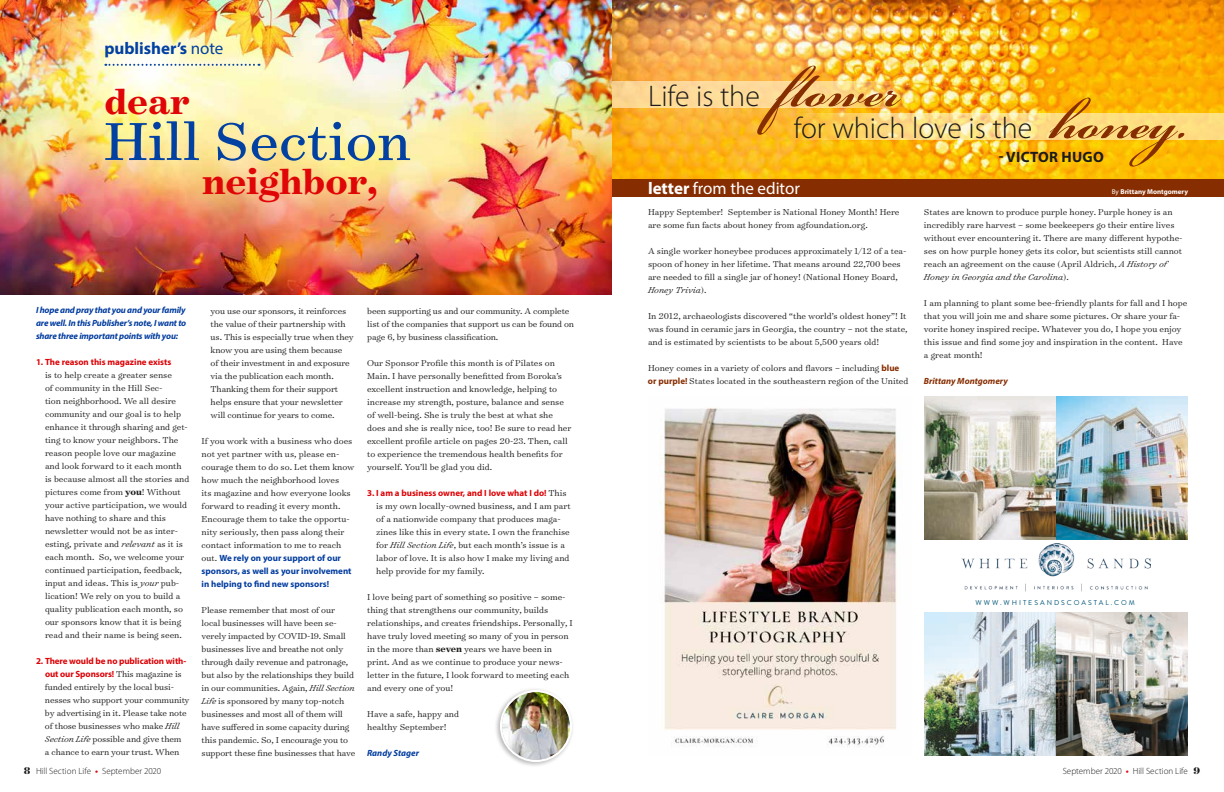
<style>
.page{position:relative;width:1224px;height:792px;background:#fff}
.page>*{position:absolute;margin:0;border:0;box-sizing:border-box;transform-origin:0 0}
.t1{font:700 70.8px "Bickham Script Pro";color:#862d01}
.t2{font:60.7px "Surveyor Text";color:#0241a2}
.t3{font:700 38.7px "Surveyor Text";color:#e00607}
.t4{font:300 29.9px "Myriad Pro";color:#1c1b1a}
.t5{font:17px "Myriad Pro";color:#fff}
.t6{font:700 17px "Myriad Pro";color:#0241a2}
.t7{font:700 15px "Myriad Pro";letter-spacing:.02em;color:#1c1b1a}
.t8{font:300 9.8px/13px "Surveyor Text";color:#1c1b1a}
.t9{font:700 9px/13px "Myriad Pro";letter-spacing:-.005em;color:#dd0206;text-align:center}
.t10{font:italic 700 9px/13px "Myriad Pro";letter-spacing:-.02em;color:#023c9f;text-align:justify}
.t11{font:700 9px/13px "Myriad Pro";color:#023c9f}
.t12{font:300 9px "Myriad Pro";color:#1c1b1a}
.t13{font:italic 700 9px "Myriad Pro";color:#862d01}
.t14{font:italic 700 9px "Myriad Pro";color:#023c9f}
.t15{font:7px "Brandon Grotesque";letter-spacing:.28em;color:#057}
.t16{font:700 7px "Myriad Pro";color:#fff}
.s1{font-weight:400}
.s2{font-weight:700}
.s3{font-style:italic}
.s4{font-family:"Surveyor Text";font-weight:300;font-size:9.8px;color:#1c1b1a}
.s5{font-family:"Myriad Pro";font-weight:700;font-size:9px;color:#862d01}
.s6{font-family:"Surveyor Display";font-weight:700;font-size:11px}
.s7{font-weight:700;color:#e50d15}
</style>
<div class="page">
<img style="left:0;top:0;width:612px;height:294px">
<img style="left:925px;top:396px;width:263px;height:144px">
<img style="left:962px;top:544px;width:189px;height:48px">
<img style="left:925px;top:612px;width:263px;height:144px">
<img style="left:612px;top:0;width:612px;height:179px">
<svg style="left:612px;top:82px;width:299px;height:26px;background:#fcd78c"></svg>
<svg style="left:780px;top:114px;width:444px;height:26px;background:#fcda7b"></svg>
<img style="left:660px;top:407px;width:239px;height:340px">
<div style="left:494px;top:687px;width:81px;height:81px;background:#1c1b1a;opacity:.3"></div>
<img style="left:502px;top:692px;width:68px;height:68px;border-radius:34px">
<div style="left:500px;top:690px;width:72px;height:72px;border:2px solid #fff;border-radius:50%"></div>
<svg style="left:105px;top:64px;width:154px;height:2px"></svg>
<div style="left:612px;top:179px;width:612px;height:18px;background:#862d01"></div>
<h3 class="t6" style="left:104px;top:37px;width:121px">publisher’s <span class="s1">note</span></h3>
<h1 class="t1" style="left:776px;top:40px;width:125px">flower</h1>
<h3 class="t3" style="left:104px;top:77px;width:87px">dear</h3>
<h3 class="t4" style="left:648px;top:78px;width:113px">Life is the</h3>
<h1 class="t1" style="left:1051px;top:72px;width:139px">honey.</h1>
<h3 class="t4" style="left:794px;top:110px;width:240px">for which love is the</h3>
<h2 class="t2" style="left:104px;top:103px;width:308px">Hill Section</h2>
<h3 class="t7" style="left:999px;top:147px;width:107px">- VICTOR HUGO</h3>
<h3 class="t3" style="left:202px;top:156px;width:178px">neighbor,</h3>
<h3 class="t5" style="left:648px;top:178px;width:154px"><span class="s2">letter</span> from the editor</h3>
<p class="t16" style="left:1112px;top:187px;width:78px"><span class="s1">By</span> Brittany Montgomery</p>
<p class="t10" style="left:36px;top:303px;width:152px">I hope and pray that you and your family are well. In this Publisher’s note, I want to share three important points with you:</p>
<p class="t9" style="left:36px;top:355px;width:137px">1. The reason this magazine exists</p>
<p class="t8" style="left:45px;top:368px;width:146px">is to help create a greater sense<br>of community in the Hill Sec-<br>tion neighborhood. We all desire community and our goal is to help enhance it through sharing and get&shy;ting to know your neighbors. The reason people love our magazine and look forward to it each month is because almost all the stories and pictures come from <span class="s2">you</span>! Without your active participation, we would have nothing to share and this newsletter would not be as inter&shy;esting, private and <span class="s3">relevant</span> as it is each month. So, we welcome your continued participation, feedback, input and ideas. This is <span class="s3">your</span> pub&shy;lication! We rely on you to build a quality publication each month, so our sponsors know that it is being read and their name is being seen.</p>
<p class="t9" style="left:36px;top:654px;width:152px">2. There would be no publication with&shy;out our Sponsors! <span class="s4">This magazine is</span></p>
<p class="t8" style="left:45px;top:680px;width:146px">funded entirely by the local busi&shy;nesses who support your community by advertising in it. Please take note of those businesses who make <span class="s3">Hill Section Life</span> possible and give them<br>a chance to earn your trust. When</p>
<p class="t8" style="left:211px;top:304px;width:145px">you use our sponsors, it reinforces the value of their partnership with us. This is especially true when they know you are using them because<br>of their investment in and exposure via the publication each month.<br>Thanking them for their support helps ensure that your newsletter will continue for years to come.</p>
<p class="t8" style="left:202px;top:434px;width:154px">If you work with a business who does not yet partner with us, please en&shy;courage them to do so. Let them know how much the neighborhood loves<br>its magazine and how everyone looks forward to reading it every month.<br>Encourage them to take the opportu&shy;nity seriously, then pass along their contact information to me to reach</p>
<p class="t11" style="left:202px;top:551px;width:151px"><span class="s4">out.</span> We rely on your support of our sponsors, as well as your involvement in helping to find new sponsors!</p>
<p class="t8" style="left:202px;top:603px;width:155px">Please remember that most of our local businesses will have been se&shy;verely impacted by COVID-19. Small businesses live and breathe not only through daily revenue and patronage, but also by the relationships they build in our communities. Again, <span class="s3">Hill Section Life</span> is sponsored by many top-notch businesses and most all of them will have suffered in some capacity during this pandemic. So, I encourage you to support these fine businesses that have</p>
<p class="t8" style="left:367px;top:304px;width:208px">been supporting us and our community. A complete list of the companies that support us can be found on page 6, by business classification.</p>
<p class="t8" style="left:367px;top:356px;width:206px">Our Sponsor Profile this month is of Pilates on Main. I have personally benefitted from Boroka’s excellent instruction and knowledge, helping to increase my strength, posture, balance and sense of well-being. She is truly the best at what she does and she is really nice, too! Be sure to read her excellent profile article on pages 20-23. Then, call to experience the tremendous health benefits for yourself. You’ll be glad you did.</p>
<p class="t9" style="left:367px;top:486px;width:201px">3. I am a business owner, and I love what I do! <span class="s4">This</span></p>
<p class="t8" style="left:376px;top:499px;width:196px">is my own locally-owned business, and I am part of a nationwide company that produces maga&shy;zines like this in every state. I own the franchise for <span class="s3">Hill Section Life</span>, but each month’s issue is a labor of love. It is also how I make my living and help provide for my family.</p>
<p class="t8" style="left:367px;top:590px;width:207px">I love being part of something so positive – some&shy;thing that strengthens our community, builds relationships, and creates friendships. Personally, I have truly loved meeting so many of you in person in the more than <span class="s2">seven</span> years we have been in print. And as we continue to produce your news&shy;letter in the future, I look forward to meeting each and every one of you!</p>
<p class="t8" style="left:367px;top:707px;width:93px">Have a safe, happy and healthy September!</p>
<p class="t14" style="left:367px;top:747px;width:53px">Randy Stager</p>
<p class="t8" style="left:648px;top:205px;width:253px">Happy September! September is National Honey Month! Here are some fun facts about honey from agfoundation.org.</p>
<p class="t8" style="left:648px;top:244px;width:260px">A single worker honeybee produces approximately 1/12 of a tea&shy;spoon of honey in her lifetime. That means around 22,700 bees are needed to fill a single jar of honey! (National Honey Board, <span class="s3">Honey Trivia</span>).</p>
<p class="t8" style="left:648px;top:309px;width:261px;text-align:justify">In 2012, archaeologists discovered “the world’s oldest honey”! It was found in ceramic jars in Georgia, the country – not the state, and is estimated by scientists to be about 5,500 years old!</p>
<p class="t8" style="left:648px;top:361px;width:262px">Honey comes in a variety of colors and flavors – including <span class="s5">blue or purple!</span> States located in the southeastern region of the United</p>
<p class="t8" style="left:924px;top:205px;width:260px">States are known to produce purple honey. Purple honey is an incredibly rare harvest – some beekeepers go their entire lives without ever encountering it. There are many different hypothe&shy;ses on how purple honey gets its color, but scientists still cannot reach an agreement on the cause (April Aldrich, <span class="s3">A History of Honey in Georgia and the Carolina</span>).</p>
<p class="t8" style="left:924px;top:296px;width:265px">I am planning to plant some bee-friendly plants for fall and I hope that you will join me and share some pictures. Or share your fa&shy;vorite honey inspired recipe. Whatever you do, I hope you enjoy this issue and find some joy and inspiration in the content. Have a great month!</p>
<p class="t13" style="left:924px;top:375px;width:85px">Brittany Montgomery</p>
<p class="t15" style="left:976px;top:598px;width:161px">WWW.WHITESANDSCOASTAL.COM</p>
<p class="t12" style="left:24px;top:765px;width:139px"><span class="s6">8</span> Hill Section Life <span class="s7">•</span> September 2020</p>
<p class="t12" style="left:1063px;top:765px;width:139px">September 2020 <span class="s7">•</span> Hill Section Life <span class="s6">9</span></p>
</div>
